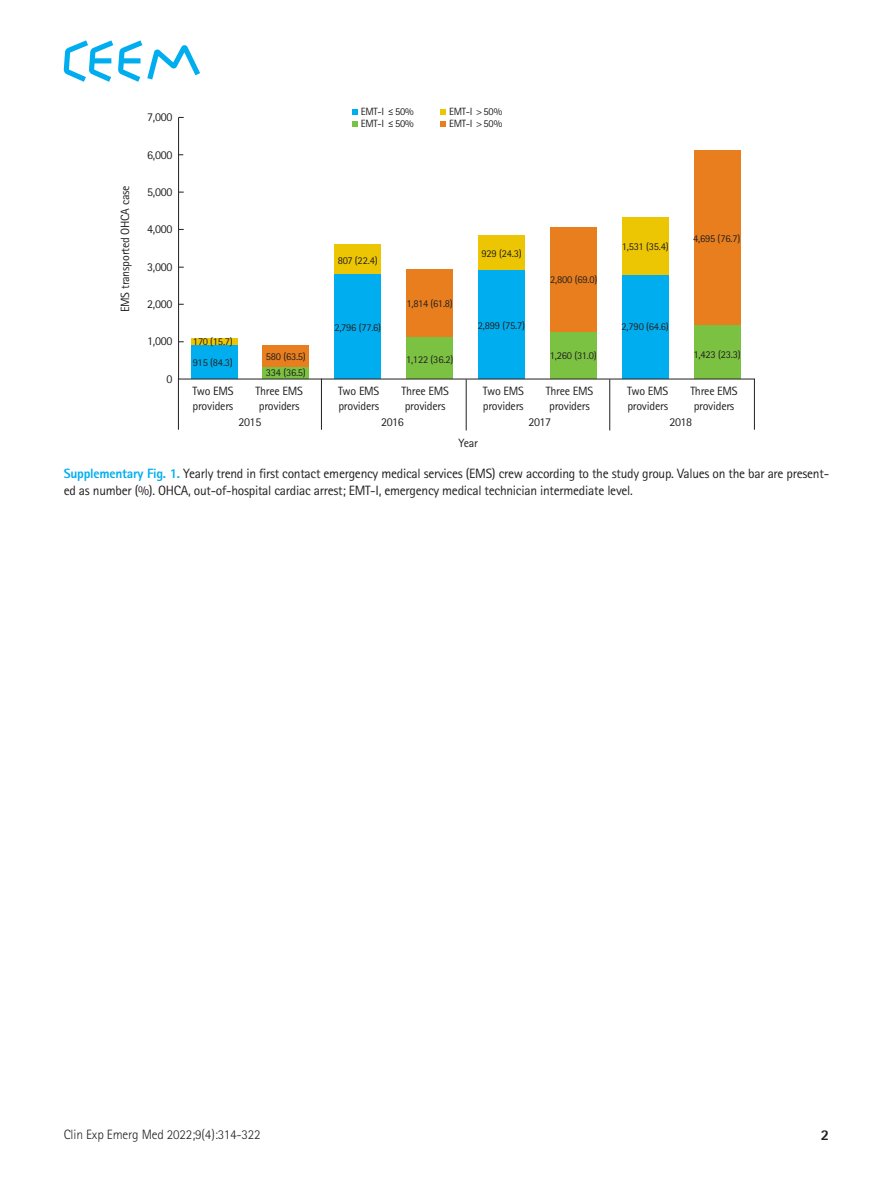
<style>
.page{position:relative;width:893px;height:1191px;background:#fff}
.page>*{position:absolute;margin:0;border:0;box-sizing:border-box;transform-origin:0 0}
.t1{font:800 15px "Rotis Sans Serif Std";color:#231f20}
.표제목그림캡션{font:13.5px/17.5px "Rotis Sans Serif Std";letter-spacing:-.02em;color:#231f20}
.t2{font:300 13.5px "Rotis Sans Serif Std";letter-spacing:-.01em;color:#231f20}
.그림지문{font:12px/15.6px "Rotis Sans Serif Std";letter-spacing:-.02em;color:#231f20}
.그림지문-2{font:10.5px "Rotis Sans Serif Std";letter-spacing:-.02em;color:#231f20}
.s1{font-weight:800;color:#00aeef}
</style>
<div class="page">
<svg style="left:64px;top:40px;width:136px;height:42px"></svg>
<hr style="left:178px;top:379px;width:1px;height:51px;background:#231f20">
<hr style="left:321px;top:379px;width:1px;height:51px;background:#231f20">
<hr style="left:466px;top:379px;width:1px;height:51px;background:#231f20">
<hr style="left:609px;top:379px;width:1px;height:51px;background:#231f20">
<hr style="left:754px;top:379px;width:1px;height:51px;background:#231f20">
<svg style="left:178px;top:117px;width:577px;height:263px"></svg>
<svg style="left:352px;top:109px;width:5px;height:5px"></svg>
<svg style="left:352px;top:121px;width:5px;height:5px"></svg>
<svg style="left:440px;top:109px;width:5px;height:5px"></svg>
<svg style="left:440px;top:121px;width:5px;height:5px"></svg>
<p class="그림지문" style="left:117px;top:312px;width:128px;rotate:-90deg">EMS transported OHCA case</p>
<p class="그림지문" style="left:147px;top:109px;width:27px">7,000</p>
<p class="그림지문" style="left:147px;top:147px;width:27px">6,000</p>
<p class="그림지문" style="left:147px;top:184px;width:27px">5,000</p>
<p class="그림지문" style="left:147px;top:221px;width:27px">4,000</p>
<p class="그림지문" style="left:147px;top:259px;width:27px">3,000</p>
<p class="그림지문" style="left:147px;top:296px;width:27px">2,000</p>
<p class="그림지문" style="left:147px;top:333px;width:27px">1,000</p>
<p class="그림지문" style="left:167px;top:371px;width:7px">0</p>
<p class="그림지문-2" style="left:361px;top:105px;width:55px">EMT-I ≤50%</p>
<p class="그림지문-2" style="left:361px;top:118px;width:55px">EMT-I ≤50%</p>
<p class="그림지문-2" style="left:449px;top:105px;width:55px">EMT-I &gt;50%</p>
<p class="그림지문-2" style="left:449px;top:118px;width:55px">EMT-I &gt;50%</p>
<p class="그림지문-2" style="left:193px;top:336px;width:41px">170 (15.7)</p>
<p class="그림지문-2" style="left:193px;top:357px;width:41px">915 (84.3)</p>
<p class="그림지문-2" style="left:266px;top:350px;width:41px">580 (63.5)</p>
<p class="그림지문-2" style="left:266px;top:366px;width:41px">334 (36.5)</p>
<p class="그림지문-2" style="left:338px;top:254px;width:41px">807 (22.4)</p>
<p class="그림지문-2" style="left:334px;top:321px;width:48px">2,796 (77.6)</p>
<p class="그림지문-2" style="left:406px;top:297px;width:48px">1,814 (61.8)</p>
<p class="그림지문-2" style="left:406px;top:353px;width:49px">1,122 (36.2)</p>
<p class="그림지문-2" style="left:481px;top:247px;width:42px">929 (24.3)</p>
<p class="그림지문-2" style="left:478px;top:319px;width:49px">2,899 (75.7)</p>
<p class="그림지문-2" style="left:550px;top:273px;width:49px">2,800 (69.0)</p>
<p class="그림지문-2" style="left:550px;top:349px;width:48px">1,260 (31.0)</p>
<p class="그림지문-2" style="left:622px;top:240px;width:48px">1,531 (35.4)</p>
<p class="그림지문-2" style="left:693px;top:233px;width:49px">4,695 (76.7)</p>
<p class="그림지문-2" style="left:622px;top:320px;width:49px">2,790 (64.6)</p>
<p class="그림지문-2" style="left:693px;top:348px;width:49px">1,423 (23.3)</p>
<p class="그림지문" style="left:192px;top:383px;width:43px">Two EMS providers</p>
<p class="그림지문" style="left:338px;top:383px;width:43px">Two EMS providers</p>
<p class="그림지문" style="left:483px;top:383px;width:43px">Two EMS providers</p>
<p class="그림지문" style="left:627px;top:383px;width:43px">Two EMS providers</p>
<p class="그림지문" style="left:256px;top:383px;width:49px">Three EMS providers</p>
<p class="그림지문" style="left:238px;top:414px;width:24px">2015</p>
<p class="그림지문" style="left:381px;top:414px;width:24px">2016</p>
<p class="그림지문" style="left:528px;top:414px;width:24px">2017</p>
<p class="그림지문" style="left:669px;top:414px;width:24px">2018</p>
<p class="그림지문" style="left:401px;top:383px;width:49px">Three EMS providers</p>
<p class="그림지문" style="left:546px;top:383px;width:49px">Three EMS providers</p>
<p class="그림지문" style="left:690px;top:383px;width:49px">Three EMS providers</p>
<p class="그림지문" style="left:458px;top:435px;width:21px">Year</p>
<p class="표제목그림캡션" style="left:64px;top:464px;width:767px"><span class="s1">Supplementary Fig. 1.</span> Yearly trend in first contact emergency medical services (EMS) crew according to the study group. Values on the bar are present&shy;ed as number (%). OHCA, out-of-hospital cardiac arrest; EMT-I, emergency medical technician intermediate level.</p>
<p class="t2" style="left:64px;top:1126px;width:198px">Clin Exp Emerg Med 2022;9(4):314-322</p>
<p class="t1" style="left:821px;top:1125px;width:10px">2</p>
</div>
